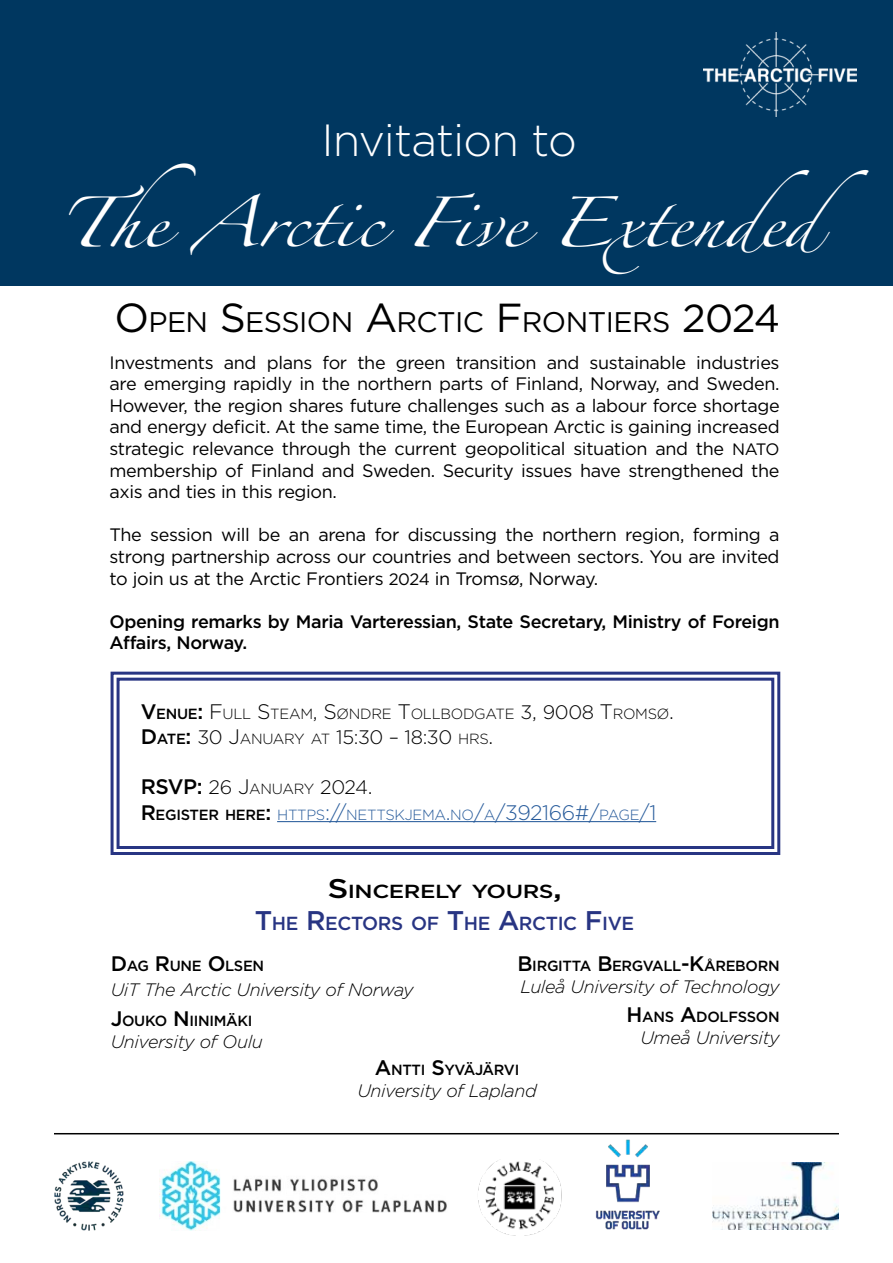
<style>
.page{position:relative;width:893px;height:1263px;background:#fff}
.page>*{position:absolute;margin:0;border:0;box-sizing:border-box;transform-origin:0 0}
.t1{font:45px "Zapfino";color:#fff;scale:1.11 1}
.t2{font:300 45px "Gotham 20";color:#fff}
.t3{font:28.35px "Gotham 20";color:#000}
.t4{font:300 19.5px "Gotham 20";color:#000}
.t5{font:500 18.9px/32.4px "Gotham 20";color:#283583;text-align:center}
.t6{font:18px/21.6px "Gotham 20";color:#000;text-align:justify}
.t7{font:italic 300 18px "Gotham 20";color:#000}
.t8{font:500 18px/21.6px "Gotham 20";color:#000}
.t9{font:500 14.7px "Gotham 20";color:#000}
.t10{font:300 14.7px "Gotham 20";color:#275b9b}
.t11{font:300 14.7px "Gotham 20";color:#000}
.s1{font-size:40.5px}
.s2{font-size:39px}
.s3{font-size:16.5px}
.s4{font-weight:500;font-size:21px}
.s5{font-weight:500}
.s6{font-size:21px}
.s7{font-size:19.5px}
.s8{font-weight:500;font-size:14.7px}
.s9{font-size:14.7px}
.s10{font-weight:500;font-size:21px;color:#000}
.s11{font-weight:500;color:#000}
.s12{font-size:27px;color:#000}
.s13{color:#000}
.s14{font-size:27px}
</style>
<div class="page">
<div style="left:0;top:0;width:893px;height:286px;background:#003760"></div>
<svg style="left:110px;top:671px;width:671px;height:184px"></svg>
<div style="left:117px;top:678px;width:657px;height:171px;border:3px solid #283583"></div>
<img style="left:595px;top:1139px;width:65px;height:91px">
<img style="left:159px;top:1161px;width:288px;height:69px">
<img style="left:54px;top:1161px;width:70px;height:69px">
<img style="left:478px;top:1160px;width:84px;height:76px">
<img style="left:712px;top:1162px;width:127px;height:68px">
<hr style="left:54px;top:1133px;width:785px;height:1px;background:#000">
<img style="left:704px;top:33px;width:153px;height:84px">
<h1 class="t2" style="left:321px;top:112px;width:256px">Invitation to</h1>
<h1 class="t1" style="left:58px;top:204px;width:731px">The Arctic Five Extended</h1>
<h2 class="t3" style="left:115px;top:304px;width:666px"><span class="s1">O</span>PEN <span class="s1">S</span>ESSION <span class="s1">A</span>RCTIC <span class="s1">F</span>RONTIERS <span class="s2">2024</span></h2>
<p class="t6" style="left:109px;top:351px;width:671px">Investments and plans for the green transition and sustainable industries are emerging rapidly in the northern parts of Finland, Norway, and Sweden.<br>However, the region shares future challenges such as a labour force shortage and energy deficit. At the same time, the European Arctic is gaining increased strategic relevance through the current geopolitical situation and the <span class="s3">NATO </span>membership of Finland and Sweden. Security issues have strengthened the axis and ties in this region.</p>
<p class="t6" style="left:109px;top:524px;width:671px">The session will be an arena for discussing the northern region, forming a strong partnership across our countries and between sectors. You are invited to join us at the Arctic Frontiers <span class="s3">2024</span> in Tromsø, Norway.</p>
<p class="t8" style="left:109px;top:610px;width:671px">Opening remarks by Maria Varteressian, State Secretary, Ministry of Foreign<br>Affairs, Norway.</p>
<p class="t11" style="left:141px;top:704px;width:534px"><span class="s4">V</span><span class="s5">ENUE</span><span class="s4">:</span> <span class="s6">F</span>ULL <span class="s6">S</span>TEAM<span class="s6">, S</span>ØNDRE <span class="s6">T</span>OLLBODGATE <span class="s7">3</span><span class="s6">,</span> <span class="s7">9008</span> <span class="s6">T</span>ROMSØ<span class="s6">.</span></p>
<p class="t4" style="left:141px;top:725px;width:354px"><span class="s4">D</span><span class="s8">ATE</span><span class="s4">:</span> 30 <span class="s6">J</span><span class="s9">ANUARY AT</span> 15:30 – 18:30 <span class="s9">HRS</span><span class="s6">.</span></p>
<p class="t4" style="left:141px;top:775px;width:233px"><span class="s4">RSVP:</span> 26 <span class="s6">J</span><span class="s9">ANUARY</span> 2024<span class="s6">.</span></p>
<p class="t10" style="left:141px;top:805px;width:517px"><span class="s10">R</span><span class="s11">EGISTER HERE</span><span class="s10">:</span> HTTPS<span class="s6">://</span>NETTSKJEMA<span class="s6">.</span>NO<span class="s6">/</span>A<span class="s6">/392166#/</span>PAGE<span class="s6">/1</span></p>
<p class="t5" style="left:255px;top:874px;width:380px"><span class="s12">S</span><span class="s13">INCERELY YOURS</span><span class="s12">,<br></span><span class="s14">T</span>HE <span class="s14">R</span>ECTORS OF <span class="s14">T</span>HE <span class="s14">A</span>RCTIC <span class="s14">F</span>IVE</p>
<p class="t9" style="left:111px;top:956px;width:155px"><span class="s6">D</span>AG <span class="s6">R</span>UNE <span class="s6">O</span>LSEN</p>
<p class="t7" style="left:111px;top:979px;width:304px">UiT The Arctic University of Norway</p>
<p class="t9" style="left:111px;top:1011px;width:143px"><span class="s6">J</span>OUKO <span class="s6">N</span> IINIMÄKI</p>
<p class="t7" style="left:111px;top:1030px;width:153px">University of Oulu</p>
<p class="t9" style="left:518px;top:956px;width:263px"><span class="s6">B</span>IRGITTA <span class="s6">B</span>ERGVALL<span class="s6">-K</span>ÅREBORN</p>
<p class="t7" style="left:520px;top:975px;width:260px">Luleå University of Technology</p>
<p class="t9" style="left:626px;top:1007px;width:154px"><span class="s6">H</span>ANS <span class="s6">A</span>DOLFSSON</p>
<p class="t7" style="left:640px;top:1026px;width:141px">Umeå University</p>
<p class="t9" style="left:375px;top:1060px;width:146px"><span class="s6">A</span>NTTI <span class="s6">S</span>YVÄJÄRV I</p>
<p class="t7" style="left:357px;top:1079px;width:181px">University of Lapland</p>
</div>
